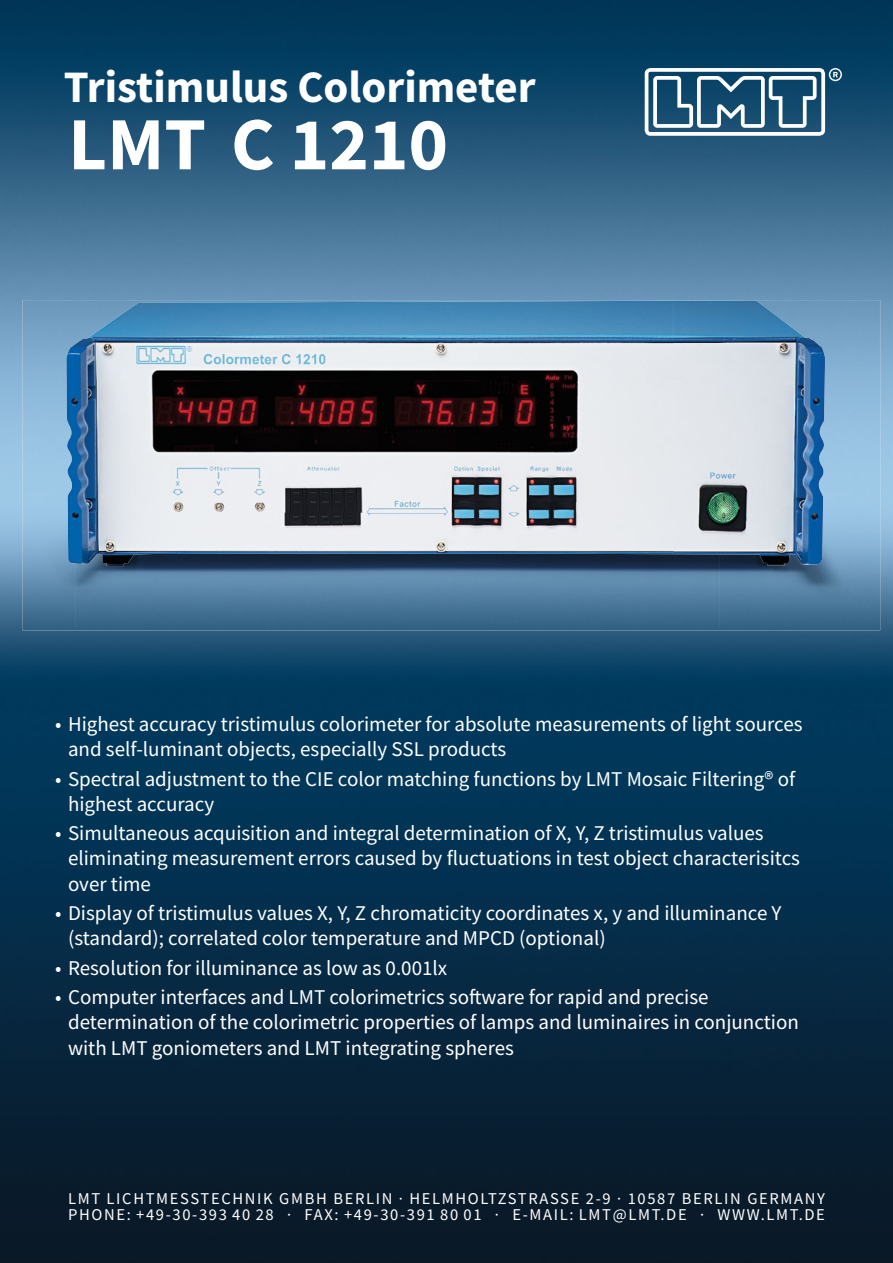
<style>
.page{position:relative;width:893px;height:1263px;background:#fff}
.page>*{position:absolute;margin:0;border:0;box-sizing:border-box;transform-origin:0 0}
.t1{font:700 75px "Source Sans Pro";color:#fff}
.t2{font:700 45px "Source Sans Pro";color:#fff}
.t3{font:21px/25.2px "Source Sans Pro";color:#fff}
.t4{font:16.5px/16.5px "Source Sans Pro";letter-spacing:.1em;color:#fff}
</style>
<div class="page">
<img style="left:0;top:0;width:893px;height:1263px">
<img style="left:22px;top:300px;width:858px;height:47px">
<img style="left:22px;top:347px;width:53px;height:283px">
<img style="left:773px;top:347px;width:107px;height:283px">
<img style="left:75px;top:566px;width:698px;height:64px">
<img style="left:66px;top:301px;width:607px;height:212px">
<img style="left:673px;top:300px;width:152px;height:266px">
<img style="left:68px;top:513px;width:606px;height:53px">
<svg style="left:645px;top:68px;width:197px;height:68px"></svg>
<h2 class="t2" style="left:64px;top:56px;width:474px">Tristimulus Colorimeter</h2>
<h1 class="t1" style="left:68px;top:94px;width:381px">LMT C 1210</h1>
<p class="t3" style="left:68px;top:711px;width:736px;text-indent:-13px">• Highest accuracy tristimulus colorimeter for absolute measurements of light sources and self-luminant objects, especially SSL products</p>
<p class="t3" style="left:68px;top:766px;width:729px;text-indent:-13px">• Spectral adjustment to the CIE color matching functions by LMT Mosaic Filtering® of highest accuracy</p>
<p class="t3" style="left:68px;top:820px;width:733px;text-indent:-13px">• Simultaneous acquisition and integral determination of X, Y, Z tristimulus values eliminating measurement errors caused by fluctuations in test object characterisitcs over time</p>
<p class="t3" style="left:68px;top:900px;width:715px;text-indent:-13px">• Display of tristimulus values X, Y, Z chromaticity coordinates x, y and illuminance Y (standard); correlated color temperature and MPCD (optional)</p>
<p class="t3" style="left:55px;top:955px;width:393px">• Resolution for illuminance as low as 0.001lx</p>
<p class="t3" style="left:68px;top:984px;width:732px;text-indent:-13px">• Computer interfaces and LMT colorimetrics software for rapid and precise determination of the colorimetric properties of lamps and luminaires in conjunction with LMT goniometers and LMT integrating spheres</p>
<p class="t4" style="left:68px;top:1190px;width:758px">LMT LICHTMESSTECHNIK GMBH BERLIN · HELMHOLTZSTRASSE 2-9 · 10587 BERLIN GERMANY<br>PHONE: +49-30-393 40 28 · FAX: +49-30-391 80 01 · E-MAIL: LMT@LMT.DE · WWW.LMT.DE</p>
</div>
